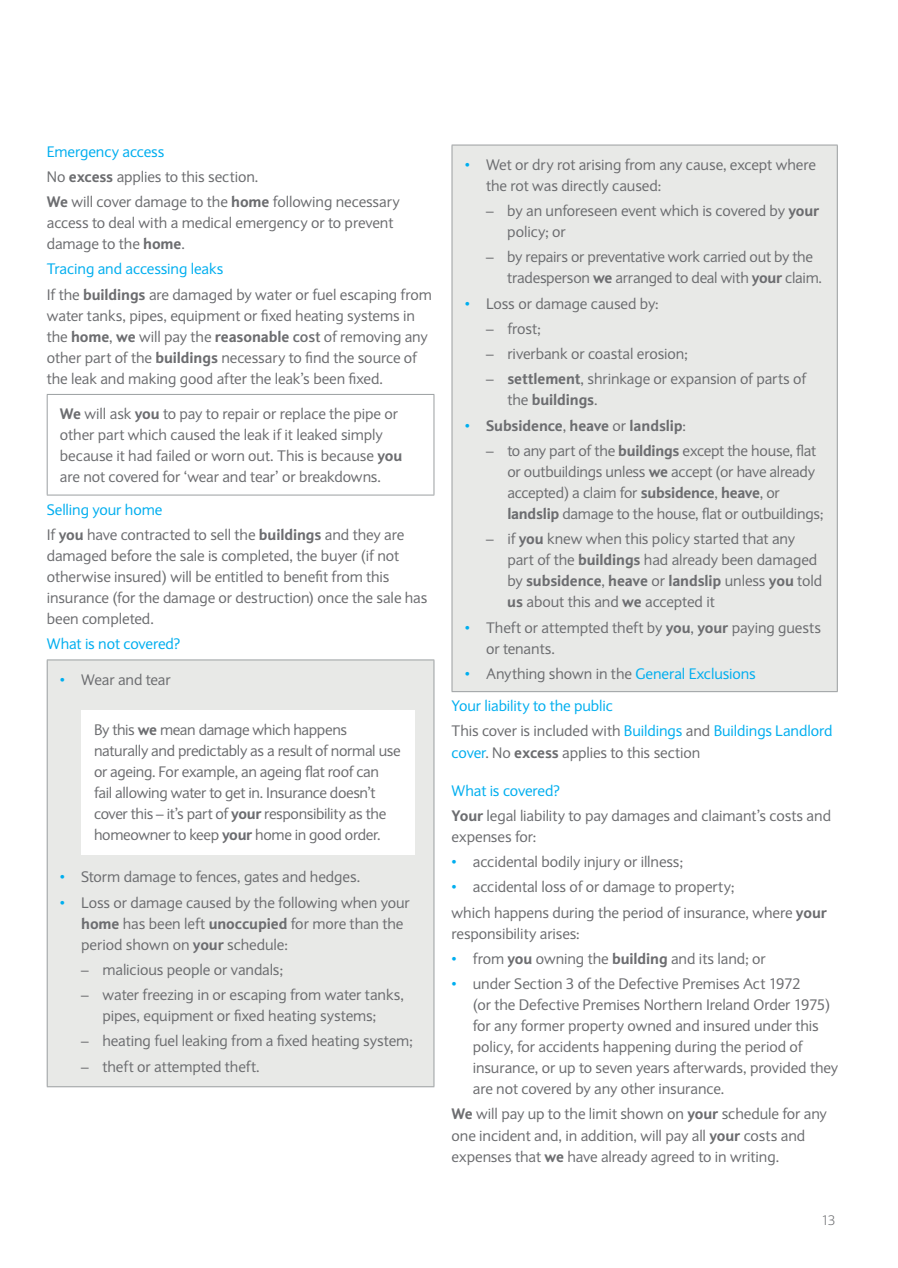
<style>
.page{position:relative;width:898px;height:1268px;background:#fff}
.page>*{position:absolute;margin:0;border:0;box-sizing:border-box;transform-origin:0 0}
.t1{font:15px/21px "Expert Sans";letter-spacing:-.005em;color:#6c6d70}
.t2{font:15px/32.4px "Expert Sans";letter-spacing:-.005em;color:#00aeef}
.t3{font:800 15px "Expert Sans";letter-spacing:-.005em;color:#6c6d70}
.t4{font:300 13.5px "Expert Sans";color:#6c6d70}
.s1{color:#00aeef}
.s2{font-weight:800}
.s3{font-weight:700}
.s4{font-weight:400;color:#00aeef}
.s5{font-weight:400}
.s6{color:#6c6d70}
</style>
<div class="page">
<hr style="left:47px;top:394px;width:387px;height:1px;background:#9b9fa1">
<hr style="left:47px;top:395px;width:1px;height:99px;background:#9b9fa1">
<hr style="left:433px;top:395px;width:1px;height:99px;background:#9b9fa1">
<hr style="left:47px;top:494px;width:387px;height:1px;background:#9b9fa1">
<div style="left:47px;top:659px;width:387px;height:427px;background:#e8e9e7"></div>
<hr style="left:47px;top:659px;width:387px;height:1px;background:#9b9fa1">
<hr style="left:47px;top:660px;width:1px;height:426px;background:#9b9fa1">
<hr style="left:433px;top:660px;width:1px;height:426px;background:#9b9fa1">
<hr style="left:47px;top:1086px;width:387px;height:1px;background:#9b9fa1">
<div style="left:81px;top:709px;width:333px;height:144px;background:#fff"></div>
<div style="left:452px;top:145px;width:385px;height:546px;background:#e8e9e7"></div>
<hr style="left:451px;top:145px;width:386px;height:1px;background:#9b9fa1">
<hr style="left:451px;top:145px;width:1px;height:546px;background:#9b9fa1">
<hr style="left:836px;top:145px;width:1px;height:546px;background:#9b9fa1">
<hr style="left:451px;top:691px;width:386px;height:1px;background:#9b9fa1">
<p class="t1" style="left:47px;top:138px;width:354px;line-height:25.2px"><span class="s1">Emergency access<br></span>No <span class="s2">excess</span> applies to this section.<br><span class="s2">We</span> will cover damage to the <span class="s2">home</span> following necessary</p>
<p class="t1" style="left:47px;top:212px;width:348px">access to deal with a medical emergency or to prevent damage to the <span class="s2">home</span>.</p>
<p class="t1" style="left:47px;top:256px;width:386px;line-height:25.2px"><span class="s1">Tracing and accessing leaks<br></span>If the <span class="s2">buildings</span> are damaged by water or fuel escaping from</p>
<p class="t1" style="left:47px;top:305px;width:382px">water tanks, pipes, equipment or fixed heating systems in the <span class="s2">home</span>, <span class="s2">we</span> will pay the <span class="s2">reasonable</span> <span class="s3">cost</span> of removing any other part of the <span class="s2">buildings</span> necessary to find the source of the leak and making good after the leak’s been fixed.</p>
<p class="t1" style="left:60px;top:403px;width:344px"><span class="s2">We</span> will ask <span class="s2">you</span> to pay to repair or replace the pipe or other part which caused the leak if it leaked simply because it had failed or worn out. This is because <span class="s2">you </span>are not covered for ‘wear and tear’ or breakdowns.</p>
<p class="t1" style="left:47px;top:496px;width:359px;line-height:25.2px"><span class="s1">Selling your home<br></span>If <span class="s2">you</span> have contracted to sell the <span class="s2">buildings</span> and they are</p>
<p class="t1" style="left:47px;top:545px;width:382px">damaged before the sale is completed, the buyer (if not otherwise insured) will be entitled to benefit from this insurance (for the damage or destruction) once the sale has been completed.</p>
<p class="t2" style="left:47px;top:627px;width:135px">What is not covered?</p>
<p class="t1" style="left:60px;top:668px;width:112px"><span class="s1">•</span> Wear and tear</p>
<p class="t1" style="left:94px;top:718px;width:308px">By this <span class="s2">we</span> mean damage which happens naturally and predictably as a result of normal use or ageing. For example, an ageing flat roof can fail allowing water to get in. Insurance doesn’t cover this – it’s part of <span class="s2">your</span> responsibility as the homeowner to keep <span class="s2">your</span> home in good order.</p>
<p class="t1" style="left:60px;top:866px;width:301px"><span class="s1">•</span> Storm damage to fences, gates and hedges.</p>
<p class="t1" style="left:81px;top:891px;width:330px;text-indent:-21px"><span class="s1">•</span> Loss or damage caused by the following when your <span class="s2">home</span> has been left <span class="s2">unoccupied</span> for more than the period shown on <span class="s2">your</span> schedule:</p>
<p class="t1" style="left:81px;top:958px;width:203px">– malicious people or vandals;</p>
<p class="t1" style="left:81px;top:983px;width:324px;text-align:center">– water freezing in or escaping from water tanks, pipes, equipment or fixed heating systems;</p>
<p class="t1" style="left:81px;top:1030px;width:333px">– heating fuel leaking from a fixed heating system;</p>
<p class="t1" style="left:81px;top:1055px;width:180px">– theft or attempted theft.</p>
<p class="t1" style="left:486px;top:154px;width:331px;text-indent:-21px"><span class="s1">•</span> Wet or dry rot arising from any cause, except where the rot was directly caused:</p>
<p class="t1" style="left:507px;top:200px;width:313px;text-indent:-21px">– by an unforeseen event which is covered by <span class="s2">your </span>policy; or</p>
<p class="t1" style="left:507px;top:246px;width:316px;text-indent:-21px">– by repairs or preventative work carried out by the tradesperson <span class="s2">we</span> arranged to deal with <span class="s2">your</span> claim.</p>
<p class="t1" style="left:464px;top:292px;width:195px"><span class="s1">•</span> Loss or damage caused by:</p>
<p class="t1" style="left:486px;top:318px;width:56px">– frost;</p>
<p class="t1" style="left:486px;top:343px;width:203px">– riverbank or coastal erosion;</p>
<p class="t1" style="left:507px;top:368px;width:300px;text-indent:-21px">– <span class="s2">settlement</span>, shrinkage or expansion of parts of the <span class="s2">buildings</span>.</p>
<p class="t3" style="left:464px;top:415px;width:223px"><span class="s4">•</span> Subsidence<span class="s5">,</span> heave <span class="s5">or</span> landslip<span class="s5">:</span></p>
<p class="t1" style="left:507px;top:440px;width:317px;text-indent:-21px">– to any part of the <span class="s2">buildings</span> except the house, flat or outbuildings unless <span class="s2">we</span> accept (or have already accepted) a claim for <span class="s2">subsidence</span>, <span class="s2">heave</span>, or <span class="s2">landslip</span> damage to the house, flat or outbuildings;</p>
<p class="t1" style="left:507px;top:528px;width:316px;text-indent:-21px">– if <span class="s2">you</span> knew when this policy started that any part of the <span class="s2">buildings</span> had already been damaged by <span class="s2">subsidence</span>, <span class="s2">heave</span> or <span class="s2">landslip</span> unless <span class="s2">you</span> told <span class="s2">us</span> about this and <span class="s2">we</span> accepted it</p>
<p class="t1" style="left:486px;top:616px;width:336px;text-indent:-21px"><span class="s1">•</span> Theft or attempted theft by <span class="s2">you</span>, <span class="s2">your</span> paying guests or tenants.</p>
<p class="t2" style="left:451px;top:657px;width:306px;text-indent:13px">• <span class="s6">Anything shown in the</span> General Exclusions<br>Your liability to the public</p>
<p class="t1" style="left:451px;top:720px;width:382px">This cover is included with <span class="s1">Buildings</span> and <span class="s1">Buildings Landlord cover</span>. No <span class="s2">excess</span> applies to this section</p>
<p class="t1" style="left:451px;top:777px;width:381px;line-height:25.2px"><span class="s1">What is covered?<br></span><span class="s2">Your</span> legal liability to pay damages and claimant’s costs and</p>
<p class="t1" style="left:451px;top:825px;width:86px">expenses for:</p>
<p class="t1" style="left:451px;top:851px;width:233px"><span class="s1">•</span> accidental bodily injury or illness;</p>
<p class="t1" style="left:451px;top:874px;width:376px;line-height:25.2px"><span class="s1">•</span> accidental loss of or damage to property;<br>which happens during the period of insurance, where <span class="s2">your</span></p>
<p class="t1" style="left:451px;top:922px;width:130px">responsibility arises:</p>
<p class="t1" style="left:451px;top:947px;width:315px"><span class="s1">•</span> from <span class="s2">you</span> owning the <span class="s2">building</span> and its land; or</p>
<p class="t1" style="left:472px;top:972px;width:367px;text-indent:-21px"><span class="s1">•</span> under Section 3 of the Defective Premises Act 1972<br>(or the Defective Premises Northern Ireland Order 1975) for any former property owned and insured under this policy, for accidents happening during the period of insurance, or up to seven years afterwards, provided they are not covered by any other insurance.</p>
<p class="t1" style="left:451px;top:1103px;width:376px"><span class="s2">We</span> will pay up to the limit shown on <span class="s2">your</span> schedule for any one incident and, in addition, will pay all <span class="s2">your</span> costs and expenses that <span class="s2">we</span> have already agreed to in writing.</p>
<p class="t4" style="left:821px;top:1211px;width:15px">13</p>
</div>
